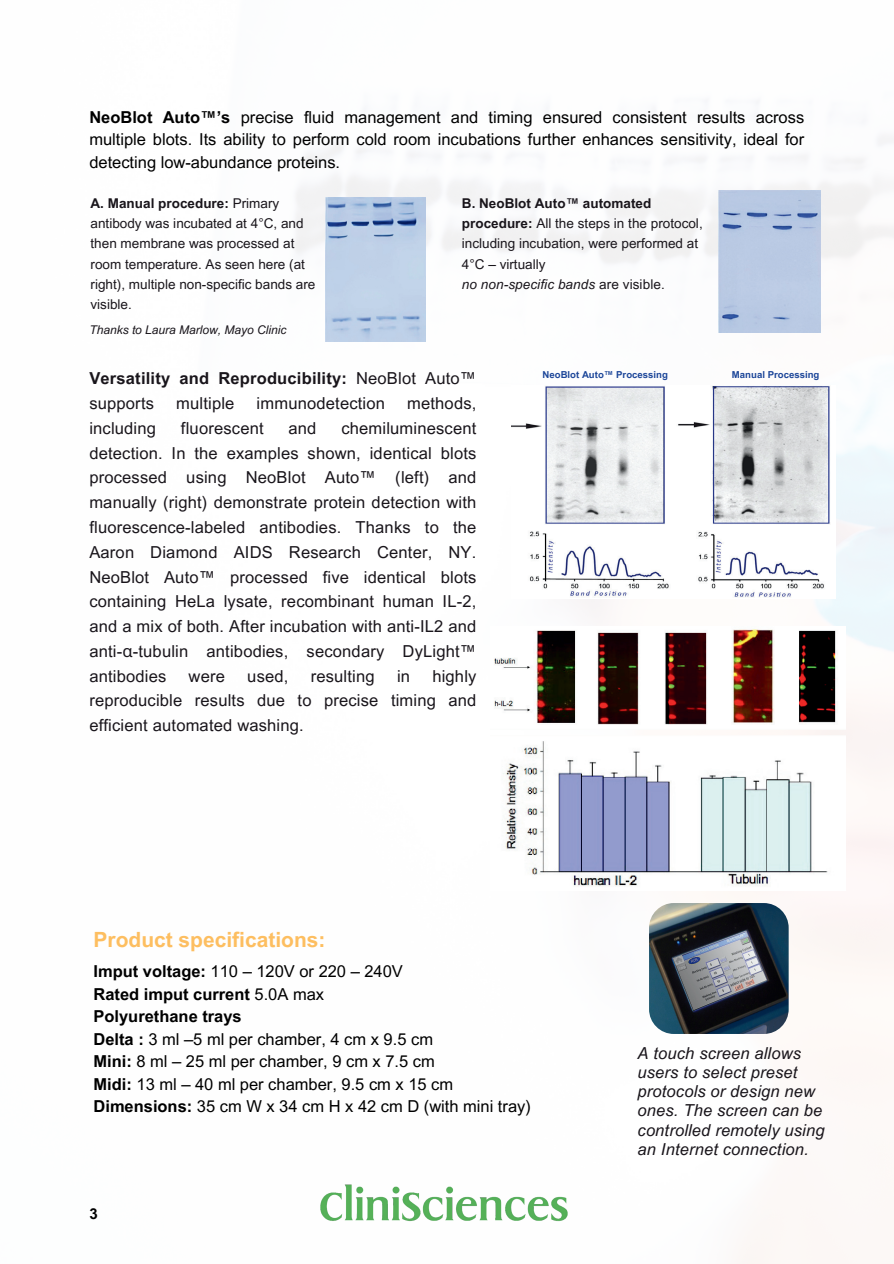
<style>
.page{position:relative;width:894px;height:1264px;background:#fff}
.page>*{position:absolute;margin:0;border:0;box-sizing:border-box;transform-origin:0 0}
.t1{font:700 21px "Arial MT Pro";color:#fdbe60}
.t2{font:16.5px/24.8px "Arial MT Pro";letter-spacing:.01em;color:#19151b;text-align:justify}
.t3{font:16.5px/22.5px "Arial MT Pro";color:#000;text-align:justify}
.t4{font:italic 16.5px/19.2px "Arial MT Pro";letter-spacing:.01em;color:#19151b}
.t5{font:700 16.5px/24.8px "Arial MT Pro";letter-spacing:.01em;color:#19151b}
.t6{font:700 15px "Arial MT Pro";color:#000}
.t7{font:13.5px/20.2px "Arial MT Pro";color:#19151b}
.t8{font:italic 12px "Arial MT Pro";color:#19151b}
.t9{font:700 9.6px "Arial MT Pro";color:#1c4699}
.s1{font-weight:700}
.s2{font-style:italic}
.s3{font-weight:400}
.s4{font-family:"Noto Sans"}
</style>
<div class="page">
<img style="left:295px;top:102px;width:598px;height:1161px">
<img style="left:325px;top:197px;width:100px;height:144px">
<img style="left:511px;top:385px;width:324px;height:213px">
<img style="left:490px;top:626px;width:354px;height:264px">
<img style="left:718px;top:190px;width:102px;height:142px">
<img style="left:319px;top:1177px;width:255px;height:58px">
<img style="left:649px;top:903px;width:139px;height:130px;border-radius:25px">
<p class="t3" style="left:89px;top:106px;width:716px"><span class="s1">NeoBlot Auto™’s</span> precise fluid management and timing ensured consistent results across multiple blots. Its ability to perform cold room incubations further enhances sensitivity, ideal for detecting low-abundance proteins.</p>
<p class="t7" style="left:90px;top:194px;width:226px"><span class="s1">A. Manual procedure:</span> Primary antibody was incubated at 4°C, and then membrane was processed at room temperature. As seen here (at right), multiple non-specific bands are visible.</p>
<p class="t7" style="left:462px;top:194px;width:242px"><span class="s1">B. NeoBlot Auto™ automated procedure:</span> All the steps in the protocol, including incubation, were performed at<br>4°C – virtually<br><span class="s2">no non-specific bands</span> are visible.</p>
<p class="t8" style="left:89px;top:323px;width:198px">Thanks to Laura Marlow, Mayo Clinic</p>
<p class="t5" style="left:89px;top:367px;width:388px">Versatility and Reproducibility: <span class="s3">NeoBlot Auto™ supports</span></p>
<p class="t2" style="left:176px;top:392px;width:60px">multiple</p>
<p class="t2" style="left:256px;top:392px;width:130px">immunodetection</p>
<p class="t2" style="left:407px;top:392px;width:71px">methods,</p>
<p class="t2" style="left:89px;top:416px;width:68px">including</p>
<p class="t2" style="left:181px;top:416px;width:84px">fluorescent</p>
<p class="t2" style="left:288px;top:416px;width:29px">and</p>
<p class="t2" style="left:89px;top:416px;width:388px;text-indent:252px">chemiluminescent detection. In the examples shown, identical blots processed using NeoBlot Auto™ (left) and manually (right) demonstrate protein detection with fluorescence-labeled antibodies. Thanks to the Aaron Diamond AIDS Research Center, NY.<br>NeoBlot Auto™ processed five identical blots containing HeLa lysate, recombinant human IL-2, and a mix of both. After incubation with anti-IL2 and anti-<span class="s4">α</span>-tubulin antibodies, secondary DyLight™ antibodies</p>
<p class="t2" style="left:89px;top:664px;width:388px;text-indent:343px">highly reproducible results due to precise timing and efficient automated washing.</p>
<p class="t2" style="left:189px;top:664px;width:38px">were</p>
<p class="t2" style="left:247px;top:664px;width:43px">used,</p>
<p class="t2" style="left:311px;top:664px;width:65px">resulting</p>
<p class="t2" style="left:397px;top:664px;width:15px">in</p>
<p class="t9" style="left:542px;top:369px;width:127px">NeoBlot Auto™ Processing</p>
<p class="t9" style="left:731px;top:369px;width:89px">Manual Processing</p>
<p class="t1" style="left:93px;top:927px;width:233px">Product specifications:</p>
<p class="t3" style="left:93px;top:960px;width:439px;text-align:left"><span class="s1">Imput voltage:</span> 110 – 120V or 220 – 240V<br><span class="s1">Rated imput current</span> 5.0A max<br><span class="s1">Polyurethane trays<br>Delta :</span> 3 ml –5 ml per chamber, 4 cm x 9.5 cm<br><span class="s1">Mini:</span> 8 ml – 25 ml per chamber, 9 cm x 7.5 cm<br><span class="s1">Midi:</span> 13 ml – 40 ml per chamber, 9.5 cm x 15 cm <span class="s1">Dimensions:</span> 35 cm W x 34 cm H x 42 cm D (with mini tray)</p>
<p class="t6" style="left:89px;top:1204px;width:10px">3</p>
<p class="t4" style="left:637px;top:1044px;width:188px">A touch screen allows users to select preset protocols or design new ones. The screen can be controlled remotely using an Internet connection.</p>
</div>
